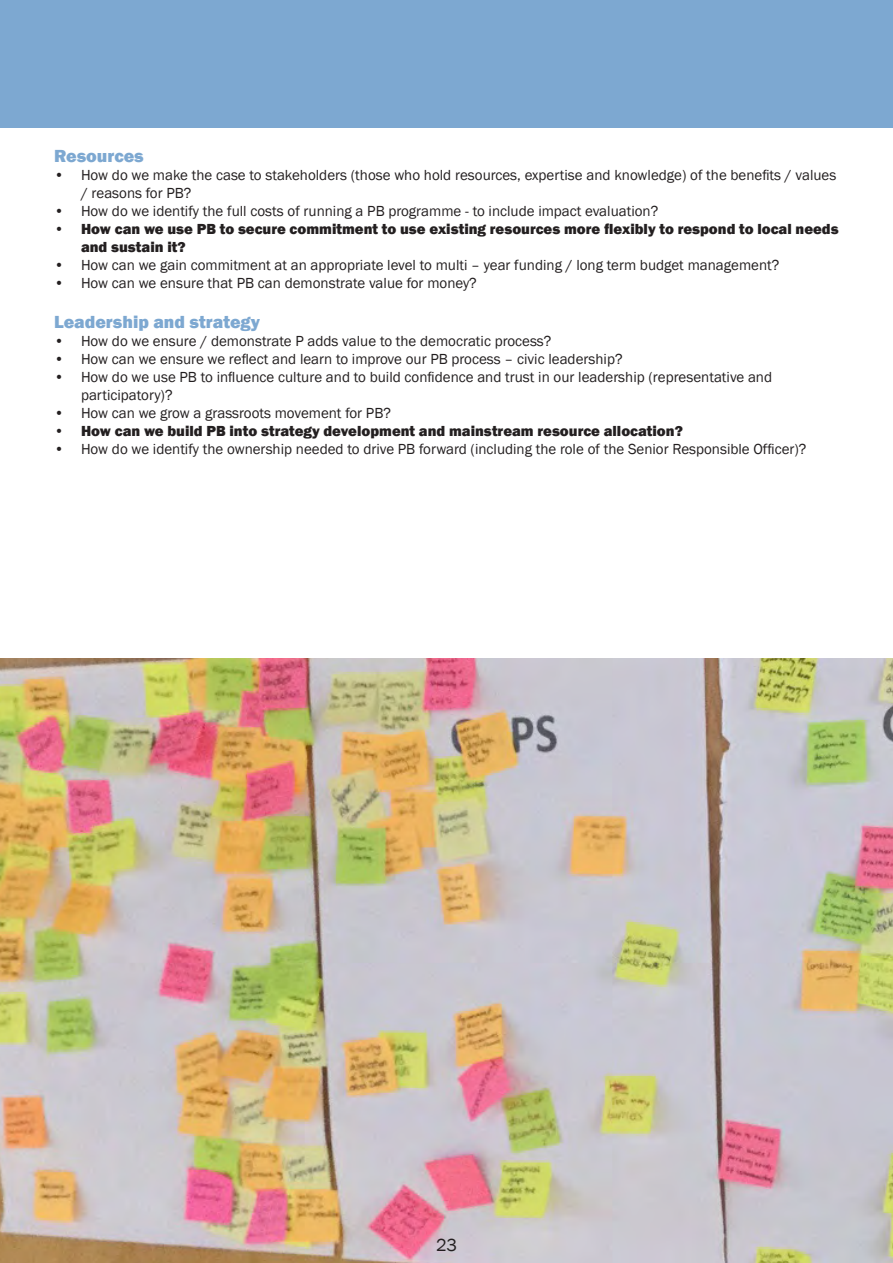
<style>
.page{position:relative;width:893px;height:1263px;background:#fff}
.page>*{position:absolute;margin:0;border:0;box-sizing:border-box;transform-origin:0 0}
.t1{font:800 18px "Franklin Gothic";color:#7da8d1}
.t2{font:18px "Franklin Gothic";color:#231f20}
.t3{font:15px/18px "Franklin Gothic";color:#231f20}
.t4{font:800 15px/18px "Franklin Gothic";color:#231f20}
</style>
<div class="page">
<img style="left:0;top:658px;width:893px;height:605px">
<div style="left:0;top:0;width:893px;height:128px;background:#7da8d1"></div>
<p class="t1" style="left:54px;top:144px;width:91px">Resources</p>
<p class="t3" style="left:81px;top:166px;width:757px;text-indent:-27px">• How do we make the case to stakeholders (those who hold resources, expertise and knowledge) of the benefits / values / reasons for PB?</p>
<p class="t3" style="left:54px;top:202px;width:606px">• How do we identify the full costs of running a PB programme - to include impact evaluation?</p>
<p class="t4" style="left:81px;top:220px;width:759px;text-indent:-27px">• How can we use PB to secure commitment to use existing resources more flexibly to respond to local needs and sustain it?</p>
<p class="t3" style="left:54px;top:256px;width:727px">• How can we gain commitment at an appropriate level to multi – year funding / long term budget management?</p>
<p class="t3" style="left:54px;top:274px;width:424px">• How can we ensure that PB can demonstrate value for money?</p>
<p class="t1" style="left:54px;top:310px;width:208px">Leadership and strategy</p>
<p class="t3" style="left:54px;top:332px;width:499px">• How do we ensure / demonstrate P adds value to the democratic process?</p>
<p class="t3" style="left:54px;top:350px;width:570px">• How can we ensure we reflect and learn to improve our PB process – civic leadership?</p>
<p class="t3" style="left:81px;top:368px;width:693px;text-indent:-27px">• How do we use PB to influence culture and to build confidence and trust in our leadership (representative and participatory)?</p>
<p class="t3" style="left:54px;top:404px;width:338px">• How can we grow a grassroots movement for PB?</p>
<p class="t4" style="left:54px;top:422px;width:630px">• How can we build PB into strategy development and mainstream resource allocation?</p>
<p class="t3" style="left:54px;top:440px;width:754px">• How do we identify the ownership needed to drive PB forward (including the role of the Senior Responsible Officer)?</p>
<p class="t2" style="left:436px;top:1234px;width:23px">23</p>
</div>
